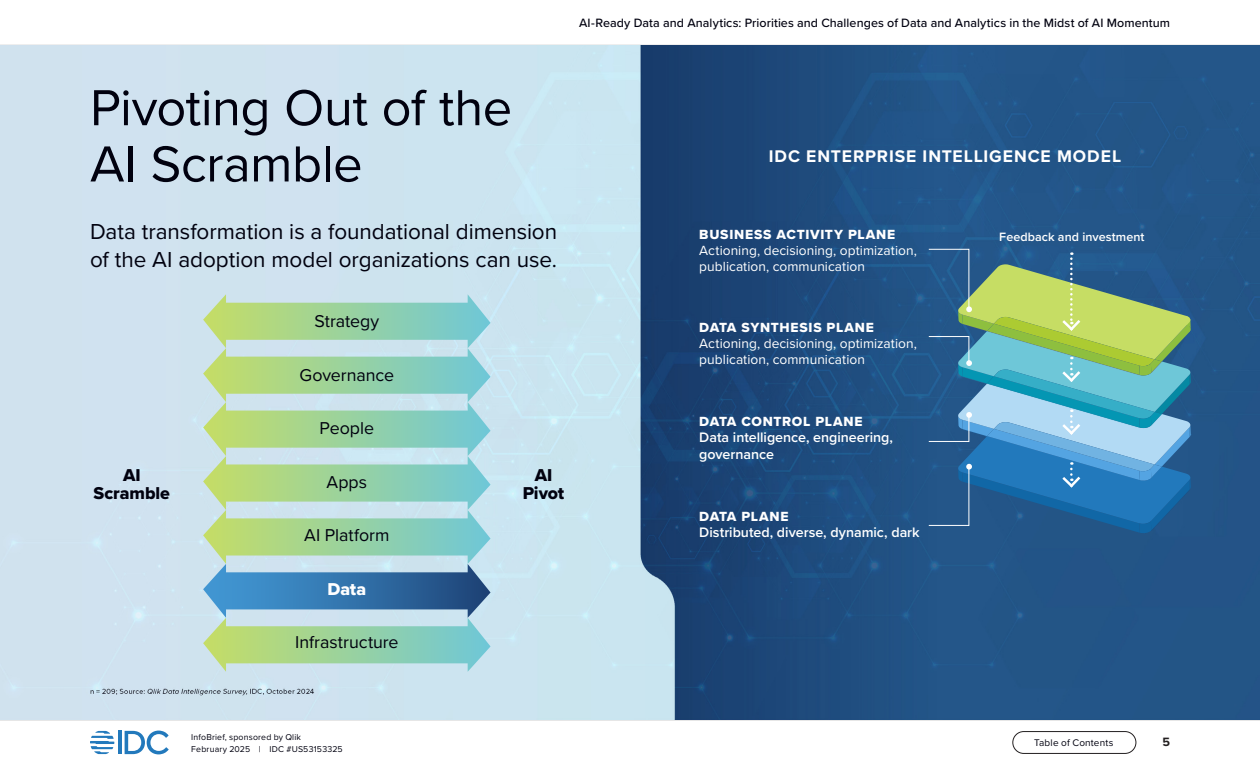
<style>
.page{position:relative;width:1260px;height:765px;background:#fff}
.page>*{position:absolute;margin:0;border:0;box-sizing:border-box;transform-origin:0 0}
.H2_Subsection{font:52.5px/56.2px "Proxima Nova";letter-spacing:-.01em;color:#01010f}
.P___Subtitle_text_Medium_18pt{font:22.5px/27.5px "Proxima Nova";letter-spacing:-.005em;color:#01010f}
.Table_A_-_Text__left{font:17.75px "Proxima Nova";color:#01010f}
.Table_A_-_Text__left-2{font:17.75px/17.8px "Proxima Nova Extrabld";color:#01010f;text-align:center}
.Table_A_-_Text__left-3{font:17.75px "Proxima Nova Extrabld";color:#fff}
.P___Regular_16_20{font:700 17.5px "Proxima Nova";letter-spacing:.05em;color:#fff}
.P___Regular_16_20-2{font:600 14.25px/16.6px "Proxima Nova";color:#fff}
.P___Regular_16_20-3{font:13.75px/16.2px "Proxima Nova";letter-spacing:.005em;color:#fff}
.P___Regular_16_20-4{font:13.75px "Proxima Nova Extrabld";letter-spacing:.045em;color:#fff}
.t1{font:500 12.5px "Proxima Nova";letter-spacing:.005em;color:#01010f}
.P___Regular_16_20-5{font:600 12.5px "Proxima Nova";letter-spacing:.005em;color:#fff}
.t2{font:700 12.5px "Proxima Nova";color:#231f20}
.t3{font:10px "Proxima Nova";letter-spacing:.015em;color:#01010f}
.t4{font:8.75px/12.5px "Proxima Nova";letter-spacing:.02em;color:#01010f}
.s1{font-family:"Proxima Nova Extrabld"}
</style>
<div class="page">
<hr style="left:0;top:720px;width:1260px;height:1px;background:#dbdbdb">
<hr style="left:118px;top:731px;width:4px;height:23px;background:#2279bc">
<svg style="left:125px;top:731px;width:44px;height:23px"></svg>
<svg style="left:90px;top:731px;width:24px;height:23px"></svg>
<div style="left:1013px;top:731px;width:123px;height:23px;border:1px solid #231f20;border-radius:11px"></div>
<img style="left:0;top:45px;width:1260px;height:675px">
<svg style="left:203px;top:294px;width:288px;height:378px;background:#a2cfbb"></svg>
<svg style="left:928px;top:249px;width:263px;height:285px;background:#5893a0"></svg>
<p class="t1" style="left:579px;top:13px;width:592px">AI-Ready Data and Analytics: Priorities and Challenges of Data and Analytics in the Midst of AI Momentum</p>
<p class="H2_Subsection" style="left:90px;top:77px;width:424px">Pivoting Out of the<br>AI Scramble</p>
<p class="P___Subtitle_text_Medium_18pt" style="left:90px;top:217px;width:469px">Data transformation is a foundational dimension of the AI adoption model organizations can use.</p>
<p class="Table_A_-_Text__left" style="left:314px;top:308px;width:66px">Strategy</p>
<p class="Table_A_-_Text__left" style="left:300px;top:362px;width:96px">Governance</p>
<p class="Table_A_-_Text__left" style="left:320px;top:415px;width:56px">People</p>
<p class="Table_A_-_Text__left" style="left:327px;top:469px;width:42px">Apps</p>
<p class="Table_A_-_Text__left" style="left:304px;top:522px;width:87px">AI Platform</p>
<p class="Table_A_-_Text__left-2" style="left:94px;top:466px;width:78px">AI<br>Scramble</p>
<p class="Table_A_-_Text__left-2" style="left:523px;top:466px;width:43px">AI<br>Pivot</p>
<p class="Table_A_-_Text__left-3" style="left:327px;top:576px;width:40px">Data</p>
<p class="Table_A_-_Text__left" style="left:295px;top:629px;width:105px">Infrastructure</p>
<p class="P___Regular_16_20" style="left:769px;top:143px;width:354px">IDC ENTERPRISE INTELLIGENCE MODEL</p>
<p class="P___Regular_16_20-3" style="left:699px;top:225px;width:219px"><span class="s1">BUSINESS ACTIVITY PLANE<br></span>Actioning, decisioning, optimization, publication, communication</p>
<p class="P___Regular_16_20-5" style="left:999px;top:228px;width:147px">Feedback and investment</p>
<p class="P___Regular_16_20-3" style="left:699px;top:318px;width:219px"><span class="s1">DATA SYNTHESIS PLANE<br></span>Actioning, decisioning, optimization, publication, communication</p>
<p class="P___Regular_16_20-4" style="left:699px;top:411px;width:165px">DATA CONTROL PLANE</p>
<p class="P___Regular_16_20-2" style="left:699px;top:429px;width:195px">Data intelligence, engineering, governance</p>
<p class="P___Regular_16_20-4" style="left:699px;top:506px;width:91px">DATA PLANE</p>
<p class="P___Regular_16_20-2" style="left:699px;top:524px;width:222px">Distributed, diverse, dynamic, dark</p>
<p class="t4" style="left:191px;top:730px;width:153px">InfoBrief, sponsored by Qlik<br>February 2025 | IDC #US53153325</p>
<p class="t3" style="left:1034px;top:735px;width:81px">Table of Contents</p>
<p class="t2" style="left:1162px;top:733px;width:9px">5</p>
</div>
